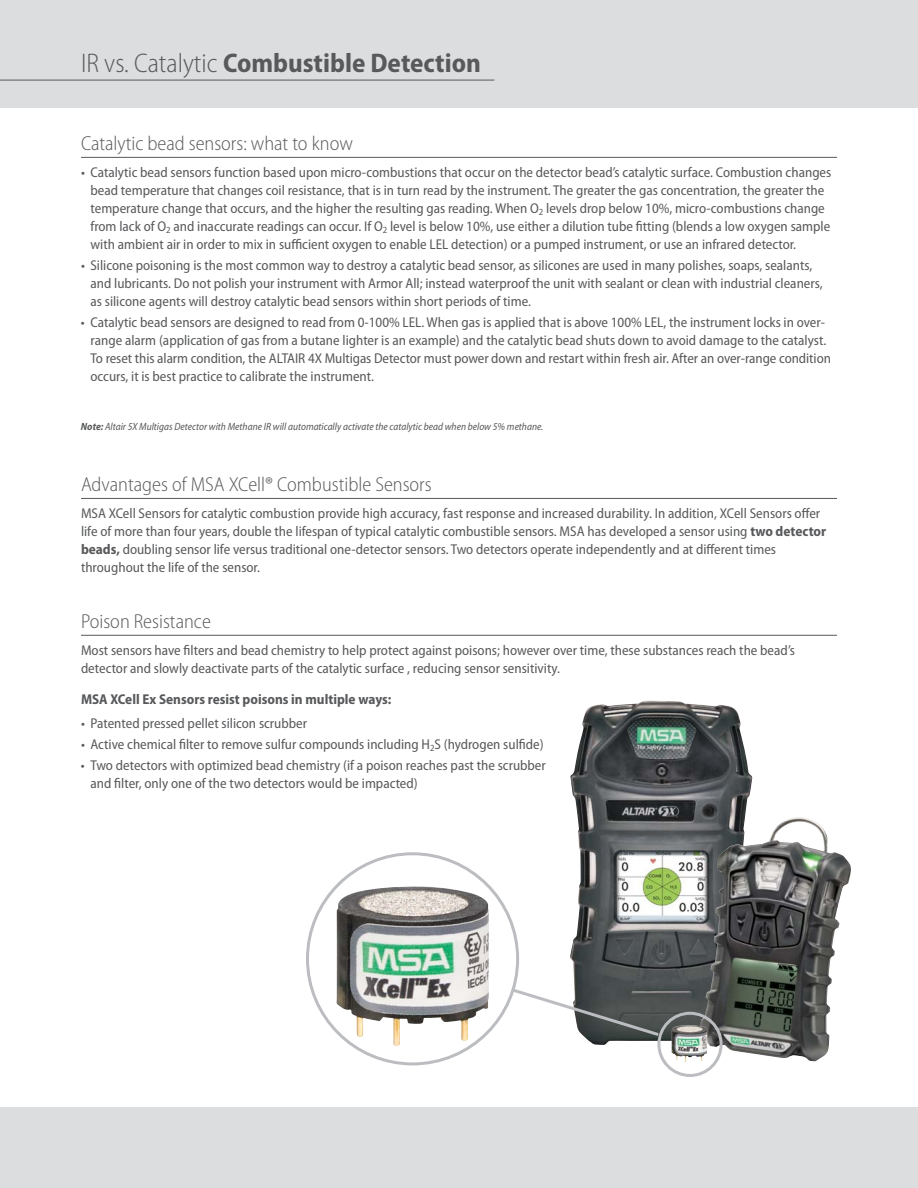
<style>
.page{position:relative;width:918px;height:1188px;background:#fff}
.page>*{position:absolute;margin:0;border:0;box-sizing:border-box;transform-origin:0 0}
.t1{font:700 semi-condensed 27px "Myriad Pro";color:#58595b}
.t2{font:300 semi-condensed 20.25px "Myriad Pro";color:#58595b}
.t3{font:semi-condensed 14.25px/18px "Myriad Pro";color:#58595b}
.t4{font:700 semi-condensed 14.25px "Myriad Pro";color:#58595b}
.t5{font:italic semi-condensed 10.5px "Myriad Pro";color:#58595b}
.s1{font-weight:300}
.s2{font-weight:700}
</style>
<div class="page">
<div style="left:0;top:1107px;width:918px;height:81px;background:#dcddde"></div>
<div style="left:0;top:0;width:918px;height:108px;background:#dcddde"></div>
<hr style="left:0;top:80px;width:494px;height:1px;background:#58595b">
<hr style="left:81px;top:157px;width:756px;height:1px;background:#58595b">
<hr style="left:81px;top:498px;width:756px;height:1px;background:#58595b">
<hr style="left:81px;top:635px;width:756px;height:1px;background:#58595b">
<img style="left:570px;top:700px;width:183px;height:286px">
<img style="left:700px;top:816px;width:151px;height:245px">
<svg style="left:306px;top:852px;width:213px;height:213px"></svg>
<svg style="left:509px;top:986px;width:214px;height:91px"></svg>
<h1 class="t1" style="left:81px;top:47px;width:401px"><span class="s1">IR vs. Catalytic</span> Combustible Detection</h1>
<h2 class="t2" style="left:81px;top:136px;width:273px">Catalytic bead sensors: what to know</h2>
<p class="t3" style="left:91px;top:165px;width:742px;text-indent:-10px">• Catalytic bead sensors function based upon micro-combustions that occur on the detector bead’s catalytic surface. Combustion changes bead temperature that changes coil resistance, that is in turn read by the instrument. The greater the gas concentration, the greater the temperature change that occurs, and the higher the resulting gas reading. When O<sub>2</sub> levels drop below 10%, micro-combustions change from lack of O<sub>2</sub> and inaccurate readings can occur. If O<sub>2</sub> level is below 10%, use either a dilution tube fitting (blends a low oxygen sample with ambient air in order to mix in sufficient oxygen to enable LEL detection) or a pumped instrument, or use an infrared detector.</p>
<p class="t3" style="left:91px;top:258px;width:734px;text-indent:-10px">• Silicone poisoning is the most common way to destroy a catalytic bead sensor, as silicones are used in many polishes, soaps, sealants, and lubricants. Do not polish your instrument with Armor All; instead waterproof the unit with sealant or clean with industrial cleaners, as silicone agents will destroy catalytic bead sensors within short periods of time.</p>
<p class="t3" style="left:91px;top:315px;width:742px;text-indent:-10px">• Catalytic bead sensors are designed to read from 0-100% LEL. When gas is applied that is above 100% LEL, the instrument locks in over&shy;range alarm (application of gas from a butane lighter is an example) and the catalytic bead shuts down to avoid damage to the catalyst.<br>To reset this alarm condition, the ALTAIR 4X Multigas Detector must power down and restart within fresh air. After an over-range condition occurs, it is best practice to calibrate the instrument.</p>
<p class="t5" style="left:81px;top:423px;width:464px"><span class="s2">Note:</span> Altair 5X Multigas Detector with Methane IR will automatically activate the catalytic bead when below 5% methane.</p>
<h2 class="t2" style="left:81px;top:477px;width:352px">Advantages of MSA XCell® Combustible Sensors</h2>
<p class="t3" style="left:81px;top:506px;width:747px">MSA XCell Sensors for catalytic combustion provide high accuracy, fast response and increased durability. In addition, XCell Sensors offer life of more than four years, double the lifespan of typical catalytic combustible sensors. MSA has developed a sensor using <span class="s2">two detector beads,</span> doubling sensor life versus traditional one-detector sensors. Two detectors operate independently and at different times throughout the life of the sensor.</p>
<h2 class="t2" style="left:81px;top:614px;width:131px">Poison Resistance</h2>
<p class="t3" style="left:81px;top:643px;width:716px">Most sensors have filters and bead chemistry to help protect against poisons; however over time, these substances reach the bead’s detector and slowly deactivate parts of the catalytic surface , reducing sensor sensitivity.</p>
<p class="t4" style="left:81px;top:691px;width:312px">MSA XCell Ex Sensors resist poisons in multiple ways:</p>
<p class="t3" style="left:81px;top:716px;width:228px">• Patented pressed pellet silicon scrubber</p>
<p class="t3" style="left:81px;top:737px;width:464px">• Active chemical filter to remove sulfur compounds including H<sub>2</sub>S (hydrogen sulfide)</p>
<p class="t3" style="left:91px;top:758px;width:457px;text-indent:-10px">• Two detectors with optimized bead chemistry (if a poison reaches past the scrubber and filter, only one of the two detectors would be impacted)</p>
</div>
